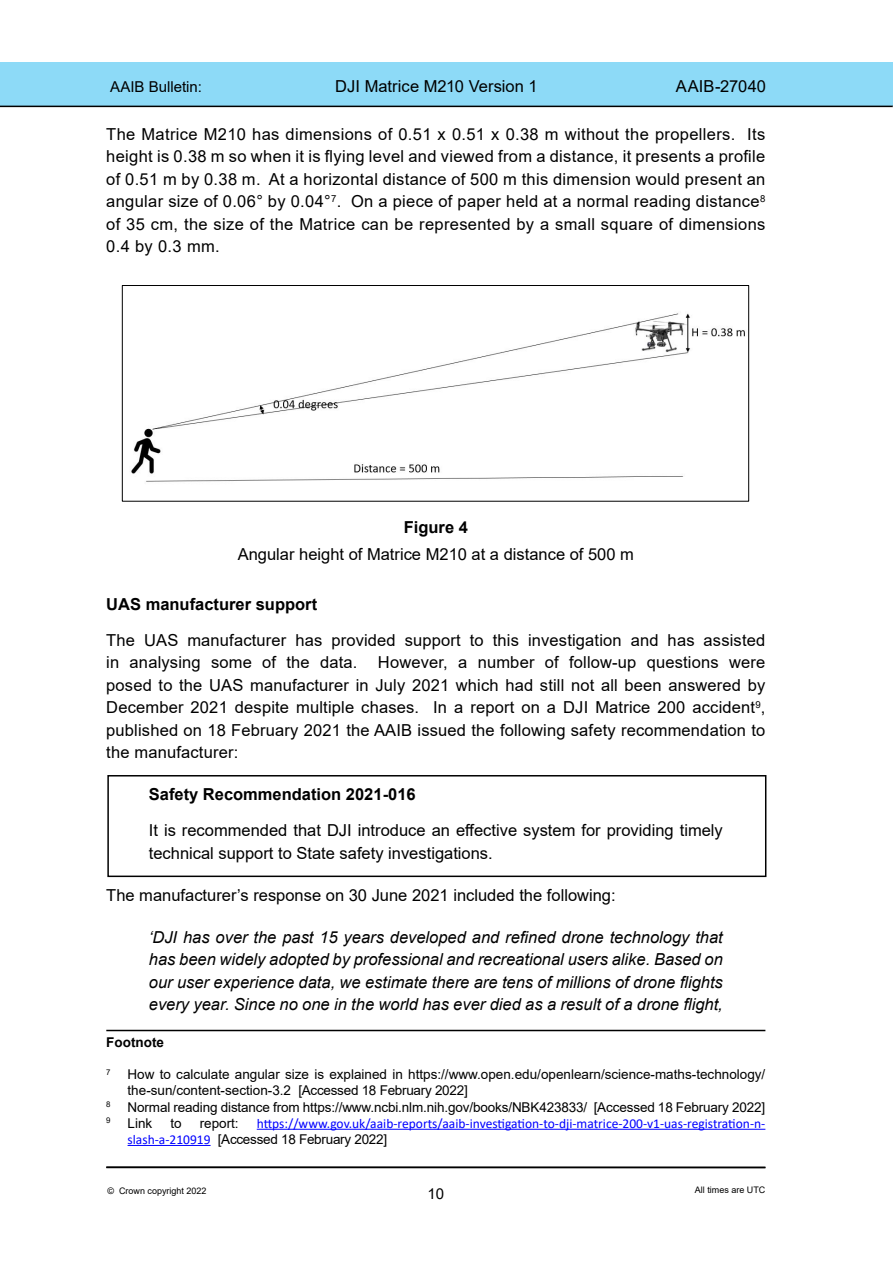
<style>
.page{position:relative;width:893px;height:1263px;background:#fff}
.page>*{position:absolute;margin:0;border:0;box-sizing:border-box;transform-origin:0 0}
.Bultext{font:16.5px/22.5px "Arial";letter-spacing:.005em;color:#000;text-align:justify}
.Bultext_Narrow_Itali{font:italic 16.5px/22.5px "Arial";color:#000;text-align:justify}
.Bultext_Narrow{font:16.5px/22.5px "Arial";color:#000}
.Bultest_Narrow_Bold{font:700 16.5px "Arial";color:#000}
.Para_header{font:700 16.5px "Arial";color:#000}
.Caption_Header{font:700 16.5px "Arial";color:#000}
.t1{font:15px "Arial";color:#000}
.Footnote{font:13.5px/16.2px "Arial";color:#000}
.Footnote-2{font:13.5px/16.2px "Calibri";color:#00f}
.Footnote-3{font:700 13.5px "Arial";color:#000}
.t2{font:9px "Arial";color:#000}
.Footnote-4{font:7.8px "Arial";color:#000}
.s1{font-family:"Arial";color:#000}
</style>
<div class="page">
<hr style="left:106px;top:1166px;width:659px;height:2px;background:#000">
<div style="left:0;top:63px;width:893px;height:43px;background:#8ddaf7"></div>
<hr style="left:0;top:106px;width:892px;height:1px;background:#000">
<img style="left:131px;top:313px;width:614px;height:169px">
<div style="left:122px;top:285px;width:627px;height:217px;border:1px solid #000"></div>
<hr style="left:106px;top:1030px;width:659px;height:1px;background:#000">
<hr style="left:257px;top:1129px;width:508px;height:1px;background:#00f">
<hr style="left:128px;top:1145px;width:83px;height:1px;background:#00f">
<div style="left:107px;top:775px;width:659px;height:102px;border:2px solid #000"></div>
<p class="t1" style="left:110px;top:76px;width:93px">AAIB Bulletin:</p>
<p class="Bultext" style="left:335px;top:75px;width:204px">DJI Matrice M210 Version 1</p>
<p class="Bultext" style="left:676px;top:75px;width:92px">AAIB-27040</p>
<p class="Bultext" style="left:106px;top:122px;width:661px">The Matrice M210 has dimensions of 0.51 x 0.51 x 0.38 m without the propellers. Its height is 0.38 m so when it is flying level and viewed from a distance, it presents a profile of 0.51 m by 0.38 m. At a horizontal distance of 500 m this dimension would present an angular size of 0.06° by 0.04°<sup>7</sup>. On a piece of paper held at a normal reading distance<sup>8 </sup>of 35 cm, the size of the Matrice can be represented by a small square of dimensions 0.4 by 0.3 mm.</p>
<p class="Caption_Header" style="left:404px;top:516px;width:66px">Figure 4</p>
<p class="Bultext" style="left:238px;top:543px;width:398px">Angular height of Matrice M210 at a distance of 500 m</p>
<p class="Para_header" style="left:106px;top:592px;width:212px">UAS manufacturer support</p>
<p class="Bultext" style="left:106px;top:629px;width:661px">The UAS manufacturer has provided support to this investigation and has assisted in analysing some of the data. However, a number of follow-up questions were posed to the UAS manufacturer in July 2021 which had still not all been answered by December 2021 despite multiple chases. In a report on a DJI Matrice 200 accident<sup>9</sup>, published on 18 February 2021 the AAIB issued the following safety recommendation to the manufacturer:</p>
<p class="Bultest_Narrow_Bold" style="left:149px;top:783px;width:268px">Safety Recommendation 2021-016</p>
<p class="Bultext_Narrow" style="left:149px;top:819px;width:576px">It is recommended that DJI introduce an effective system for providing timely technical support to State safety investigations.</p>
<p class="Bultext" style="left:106px;top:884px;width:511px">The manufacturer’s response on 30 June 2021 included the following:</p>
<p class="Bultext_Narrow_Itali" style="left:149px;top:926px;width:576px">‘DJI has over the past 15 years developed and refined drone technology that has been widely adopted by professional and recreational users alike. Based on our user experience data, we estimate there are tens of millions of drone flights every year. Since no one in the world has ever died as a result of a drone flight,</p>
<p class="Footnote-3" style="left:106px;top:1032px;width:59px">Footnote</p>
<p class="Footnote-4" style="left:106px;top:1066px;width:6px">7</p>
<p class="Footnote" style="left:128px;top:1066px;width:639px">How to calculate angular size is explained in https://www.open.edu/openlearn/science-maths-technology/ the-sun/content-section-3.2 [Accessed 18 February 2022]</p>
<p class="Footnote-4" style="left:106px;top:1099px;width:6px">8</p>
<p class="Footnote" style="left:128px;top:1098px;width:639px">Normal reading distance from https://www.ncbi.nlm.nih.gov/books/NBK423833/ [Accessed 18 February 2022]</p>
<p class="Footnote-4" style="left:106px;top:1115px;width:6px">9</p>
<p class="Footnote" style="left:128px;top:1115px;width:26px">Link</p>
<p class="Footnote" style="left:170px;top:1115px;width:13px">to</p>
<p class="Footnote" style="left:200px;top:1115px;width:41px">report:</p>
<p class="Footnote-2" style="left:128px;top:1115px;width:639px;text-indent:129px">https://www.gov.uk/aaib-reports/aaib-investigation-to-dji-matrice-200-v1-uas-registration-n&shy;slash-a-210919 <span class="s1">[Accessed 18 February 2022]</span></p>
<p class="t2" style="left:107px;top:1185px;width:101px">© Crown copyright 2022</p>
<p class="t2" style="left:695px;top:1184px;width:72px">All times are UTC</p>
<p class="t1" style="left:428px;top:1183px;width:18px">10</p>
</div>
